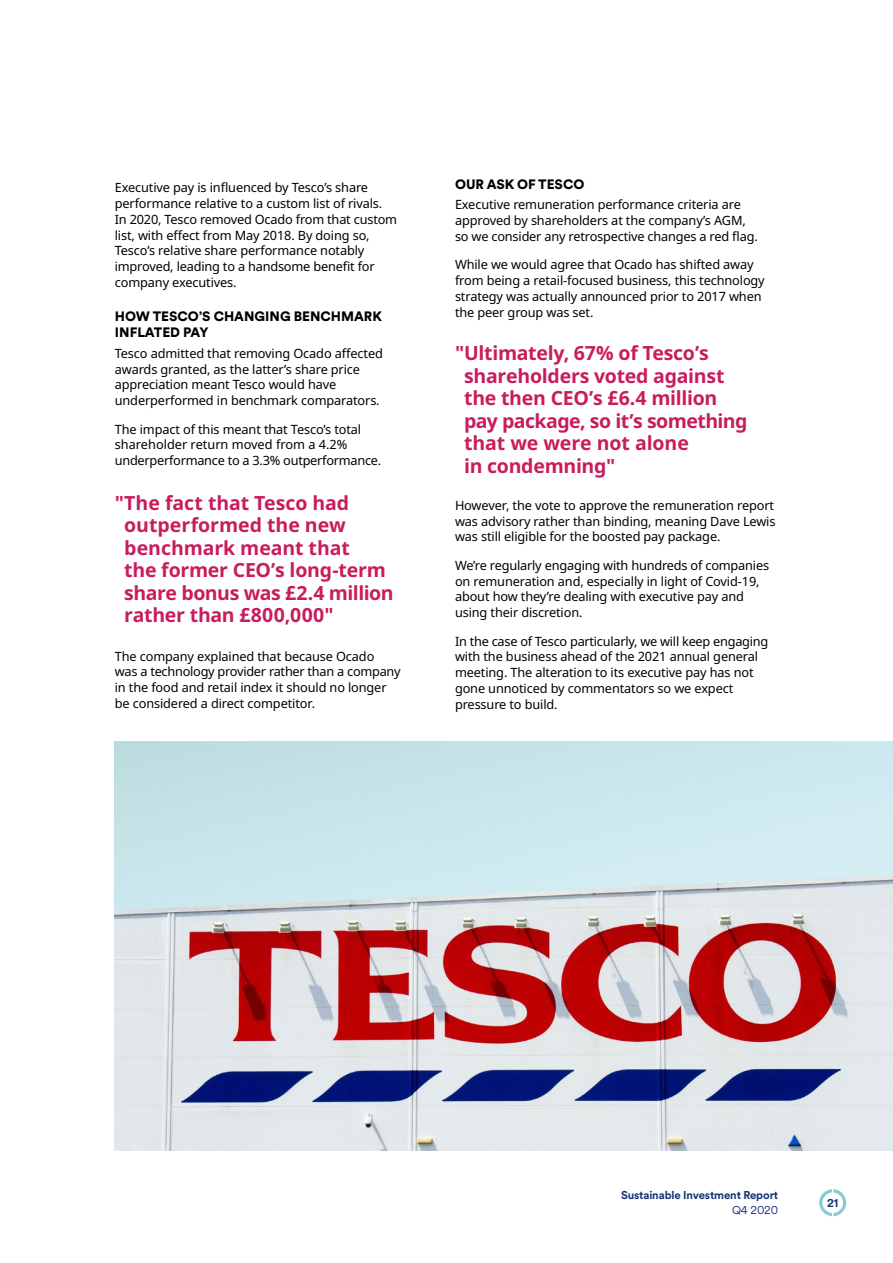
<style>
.page{position:relative;width:893px;height:1263px;background:#fff}
.page>*{position:absolute;margin:0;border:0;box-sizing:border-box;transform-origin:0 0}
.t1{font:700 19.5px/22.5px "Noto Sans";letter-spacing:-.015em;color:#c81c5d}
.t2{font:900 13.5px/16.5px "Schroders Circular";color:#000}
.t3{font:12.75px/15.8px "Noto Sans";letter-spacing:-.01em;color:#000}
.t4{font:700 11.25px "Schroders Circular";letter-spacing:-.01em;color:#123274}
.t5{font:11.25px "Schroders Circular";letter-spacing:-.01em;color:#123274}
</style>
<div class="page">
<img style="left:115px;top:742px;width:778px;height:408px">
<svg style="left:819px;top:1189px;width:27px;height:27px"></svg>
<p class="t3" style="left:115px;top:180px;width:284px">Executive pay is influenced by Tesco’s share performance relative to a custom list of rivals.<br>In 2020, Tesco removed Ocado from that custom list, with effect from May 2018. By doing so, Tesco’s relative share performance notably improved, leading to a handsome benefit for company executives.</p>
<p class="t2" style="left:115px;top:307px;width:269px">HOW TESCO’S CHANGING BENCHMARK<br>INFLATED PAY</p>
<p class="t3" style="left:115px;top:346px;width:270px">Tesco admitted that removing Ocado affected awards granted, as the latter’s share price appreciation meant Tesco would have underperformed in benchmark comparators.</p>
<p class="t3" style="left:115px;top:421px;width:268px">The impact of this meant that Tesco’s total shareholder return moved from a 4.2% underperformance to a 3.3% outperformance.</p>
<h1 class="t1" style="left:124px;top:491px;width:271px;text-indent:-10px">"The fact that Tesco had outperformed the new benchmark meant that<br>the former CEO’s long-term share bonus was £2.4 million rather than £800,000"</h1>
<p class="t3" style="left:115px;top:648px;width:287px">The company explained that because Ocado<br>was a technology provider rather than a company in the food and retail index it should no longer be considered a direct competitor.</p>
<p class="t2" style="left:455px;top:175px;width:131px">OUR ASK OF TESCO</p>
<p class="t3" style="left:455px;top:197px;width:304px">Executive remuneration performance criteria are approved by shareholders at the company’s AGM, so we consider any retrospective changes a red flag.</p>
<p class="t3" style="left:455px;top:257px;width:311px">While we would agree that Ocado has shifted away from being a retail-focused business, this technology strategy was actually announced prior to 2017 when the peer group was set.</p>
<h1 class="t1" style="left:464px;top:342px;width:285px;text-indent:-9px">"Ultimately, 67% of Tesco’s shareholders voted against the then CEO’s £6.4 million pay package, so it’s something that we were not alone<br>in condemning"</h1>
<p class="t3" style="left:455px;top:498px;width:322px;text-align:justify">However, the vote to approve the remuneration report was advisory rather than binding, meaning Dave Lewis was still eligible for the boosted pay package.</p>
<p class="t3" style="left:455px;top:558px;width:316px">We’re regularly engaging with hundreds of companies on remuneration and, especially in light of Covid-19, about how they’re dealing with executive pay and using their discretion.</p>
<p class="t3" style="left:455px;top:633px;width:315px">In the case of Tesco particularly, we will keep engaging with the business ahead of the 2021 annual general meeting. The alteration to its executive pay has not gone unnoticed by commentators so we expect pressure to build.</p>
<p class="t4" style="left:621px;top:1188px;width:159px">Sustainable Investment Report</p>
<p class="t5" style="left:732px;top:1203px;width:48px">Q4 2020</p>
<p class="t4" style="left:827px;top:1195px;width:13px">21</p>
</div>
